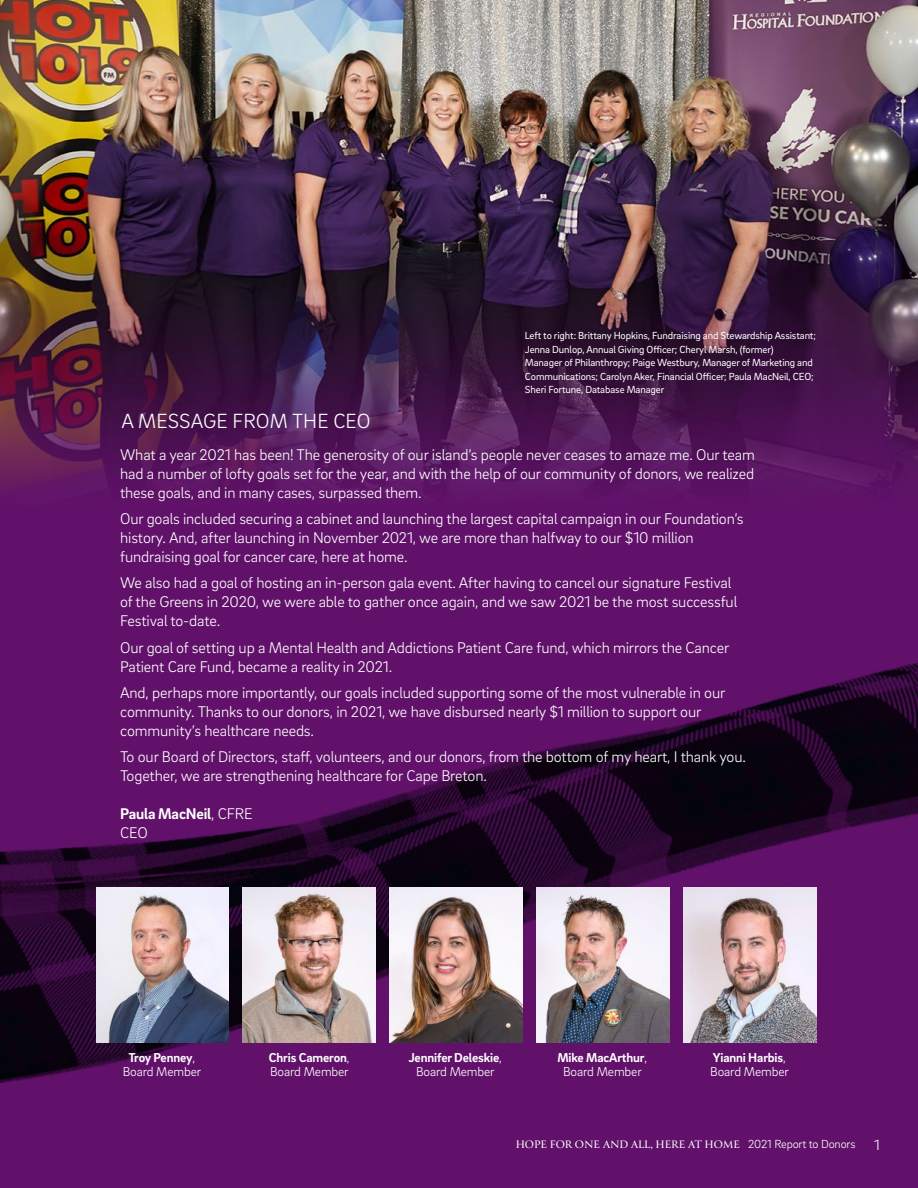
<style>
.page{position:relative;width:918px;height:1188px;background:#61116a}
.page>*{position:absolute;margin:0;border:0;box-sizing:border-box;transform-origin:0 0}
.t1{font:300 21px "Brix Sans";letter-spacing:.005em;color:#fff}
.t2{font:300 15.9px/19px "Brix Sans";letter-spacing:-.01em;color:#fff}
.t3{font:700 15.9px/19px "Brix Sans";letter-spacing:-.01em;color:#fff}
.t4{font:700 13.2px/14.7px "Brix Sans";letter-spacing:-.01em;color:#fff}
.t5{font:300 13.2px/14.7px "Brix Sans";letter-spacing:-.01em;color:#fff;text-align:center}
.t6{font:600 12px "Canto";letter-spacing:-.01em;color:#fff}
.t7{font:10.5px/13.5px "Brix Sans";letter-spacing:-.01em;color:#fff}
.s1{font-weight:300}
.s2{font-weight:700}
.s3{font-family:"Brix Sans";font-weight:300}
.s4{font-family:"Brix Sans";font-weight:300;font-size:15px}
</style>
<div class="page">
<img style="left:0;top:0;width:918px;height:462px">
<img style="left:0;top:462px;width:918px;height:621px">
<img style="left:96px;top:888px;width:133px;height:155px">
<img style="left:243px;top:888px;width:133px;height:155px">
<img style="left:390px;top:888px;width:133px;height:155px">
<img style="left:537px;top:888px;width:133px;height:155px">
<img style="left:684px;top:888px;width:133px;height:155px">
<p class="t7" style="left:525px;top:329px;width:293px">Left to right: Brittany Hopkins, Fundraising and Stewardship Assistant; Jenna Dunlop, Annual Giving Officer; Cheryl Marsh, (former)<br>Manager of Philanthropy; Paige Westbury, Manager of Marketing and Communications; Carolyn Aker, Financial Officer; Paula MacNeil, CEO; Sheri Fortune, Database Manager</p>
<h1 class="t1" style="left:122px;top:408px;width:251px">A MESSAGE FROM THE CEO</h1>
<p class="t2" style="left:120px;top:444px;width:636px;text-align:justify">What a year 2021 has been! The generosity of our island’s people never ceases to amaze me. Our team had a number of lofty goals set for the year, and with the help of our community of donors, we realized these goals, and in many cases, surpassed them.</p>
<p class="t2" style="left:120px;top:509px;width:625px">Our goals included securing a cabinet and launching the largest capital campaign in our Foundation’s history. And, after launching in November 2021, we are more than halfway to our $10 million fundraising goal for cancer care, here at home.</p>
<p class="t2" style="left:120px;top:573px;width:619px">We also had a goal of hosting an in-person gala event. After having to cancel our signature Festival of the Greens in 2020, we were able to gather once again, and we saw 2021 be the most successful<br>Festival to-date.</p>
<p class="t2" style="left:120px;top:637px;width:611px">Our goal of setting up a Mental Health and Addictions Patient Care fund, which mirrors the Cancer<br>Patient Care Fund, became a reality in 2021.</p>
<p class="t2" style="left:120px;top:682px;width:607px">And, perhaps more importantly, our goals included supporting some of the most vulnerable in our community. Thanks to our donors, in 2021, we have disbursed nearly $1 million to support our community’s healthcare needs.</p>
<p class="t2" style="left:120px;top:747px;width:627px">To our Board of Directors, staff, volunteers, and our donors, from the bottom of my heart, I thank you.<br>Together, we are strengthening healthcare for Cape Breton.</p>
<p class="t3" style="left:120px;top:804px;width:134px">Paula MacNeil<span class="s1">, CFRE<br>CEO</span></p>
<p class="t5" style="left:123px;top:1049px;width:80px"><span class="s2">Troy Penney</span>,<br>Board Member</p>
<p class="t4" style="left:269px;top:1049px;width:82px">Chris Cameron<span class="s1">,<br>Board Member</span></p>
<p class="t4" style="left:408px;top:1049px;width:95px;text-align:center">Jennifer Deleskie<span class="s1">,<br>Board Member</span></p>
<p class="t4" style="left:557px;top:1049px;width:91px;text-align:center">Mike MacArthur<span class="s1">,<br>Board Member</span></p>
<p class="t4" style="left:710px;top:1049px;width:80px">Yianni Harbis<span class="s1">,<br>Board Member</span></p>
<p class="t6" style="left:516px;top:1137px;width:365px">HOPE FOR ONE AND ALL, HERE AT HOME <span class="s3">2021 Report to Donors</span> <span class="s4">1</span></p>
</div>
